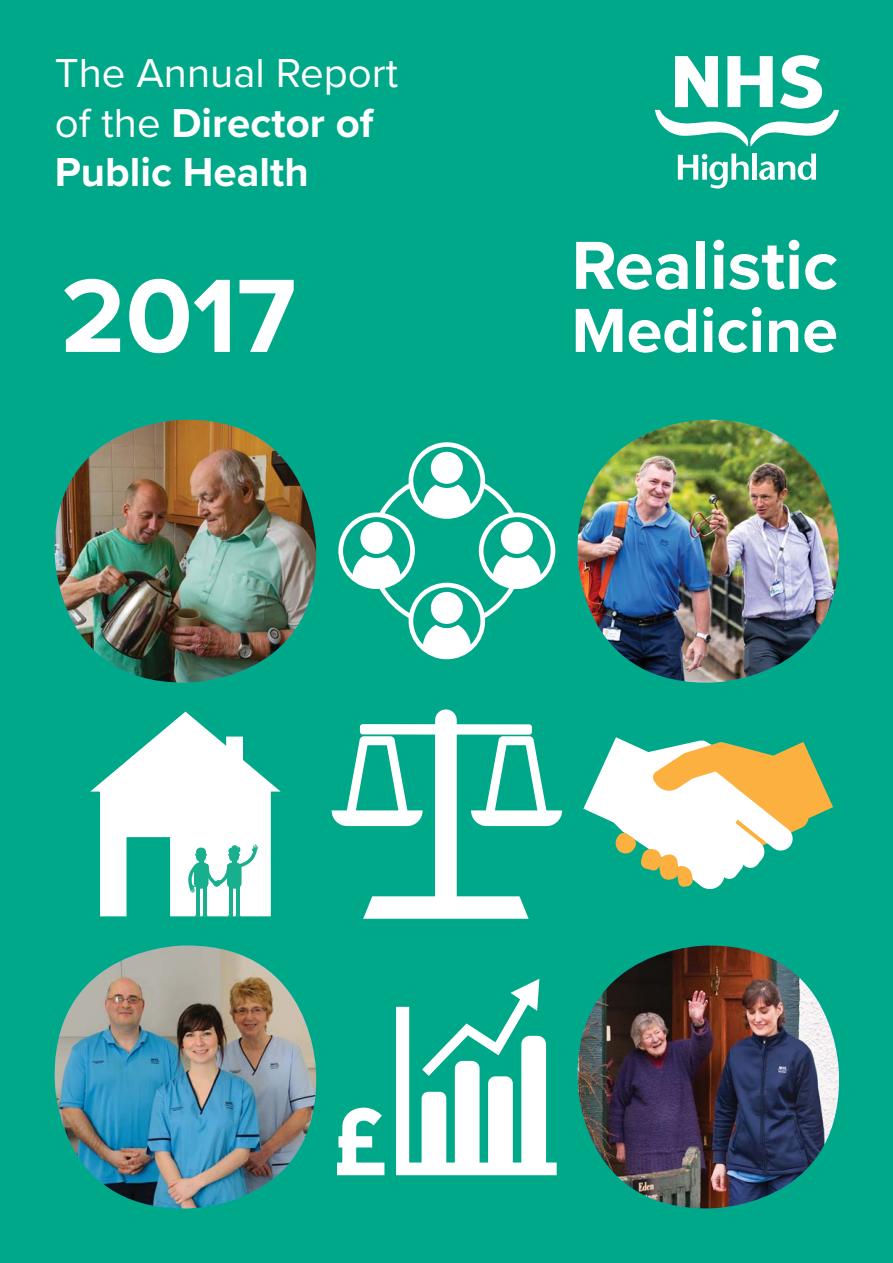
<style>
.page{position:relative;width:893px;height:1263px;background:#00a88a}
.page>*{position:absolute;margin:0;border:0;box-sizing:border-box;transform-origin:0 0}
.t1{font:700 108px "Proxima Nova";color:#fff}
.t2{font:700 70.5px "Proxima Nova";color:#fff}
.t3{font:700 64.5px "Proxima Nova";color:#fff}
.t4{font:700 42px/49.5px "Proxima Nova";color:#fff}
.s1{font-weight:400}
</style>
<div class="page">
<svg style="left:655px;top:55px;width:184px;height:91px"></svg>
<svg style="left:678px;top:154px;width:71px;height:35px"></svg>
<div style="left:752px;top:154px;width:5px;height:26px;background:#fff"></div>
<svg style="left:759px;top:154px;width:57px;height:26px"></svg>
<img style="left:55px;top:420px;width:261px;height:263px;border-radius:129px">
<svg style="left:90px;top:712px;width:191px;height:205px"></svg>
<img style="left:55px;top:945px;width:261px;height:263px;border-radius:129px">
<svg style="left:332px;top:709px;width:230px;height:210px"></svg>
<svg style="left:338px;top:442px;width:217px;height:217px"></svg>
<svg style="left:396px;top:979px;width:161px;height:196px"></svg>
<svg style="left:337px;top:1107px;width:47px;height:68px"></svg>
<img style="left:578px;top:420px;width:261px;height:263px;border-radius:129px">
<svg style="left:583px;top:737px;width:250px;height:153px"></svg>
<img style="left:578px;top:945px;width:261px;height:263px;border-radius:129px">
<p class="t4" style="left:55px;top:53px;width:345px"><span class="s1">The Annual Report of the</span> Director of<br>Public Health</p>
<h1 class="t1" style="left:61px;top:275px;width:237px">2017</h1>
<h2 class="t2" style="left:571px;top:239px;width:268px">Realistic</h2>
<h3 class="t3" style="left:571px;top:306px;width:268px">Medicine</h3>
</div>
